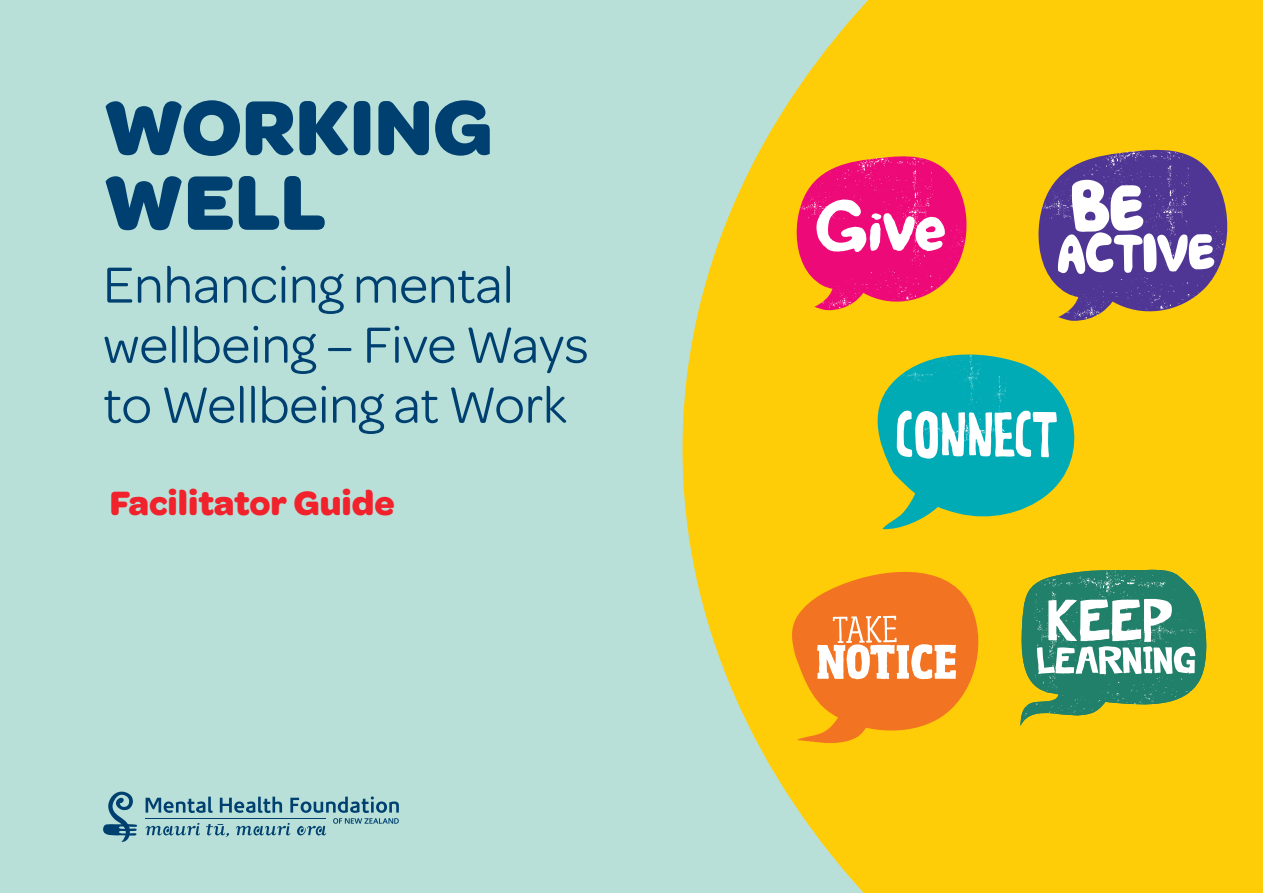
<style>
.page{position:relative;width:1263px;height:893px;background:#b8e0d9}
.page>*{position:absolute;margin:0;border:0;box-sizing:border-box;transform-origin:0 0}
.t1{font:700 82.5px/75px "Omnes";color:#004071}
.t2{font:54px/60px "Omnes";color:#004071}
.t3{font:700 36px "Omnes";color:#f1222c}
</style>
<div class="page">
<svg style="left:682px;top:0;width:581px;height:893px;fill:#ffcc08"></svg>
<svg style="left:103px;top:791px;width:34px;height:51px"></svg>
<svg style="left:146px;top:796px;width:253px;height:41px"></svg>
<svg style="left:795px;top:151px;width:179px;height:159px"></svg>
<svg style="left:1036px;top:144px;width:199px;height:177px"></svg>
<svg style="left:1020px;top:567px;width:190px;height:159px"></svg>
<svg style="left:867px;top:350px;width:227px;height:180px"></svg>
<svg style="left:789px;top:563px;width:198px;height:182px"></svg>
<h1 class="t1" style="left:103px;top:90px;width:391px">WORKING<br>WELL</h1>
<p class="t2" style="left:103px;top:255px;width:487px">Enhancing mental wellbeing – Five Ways to Wellbeing at Work</p>
<p class="t3" style="left:110px;top:483px;width:287px">Facilitator Guide</p>
</div>
